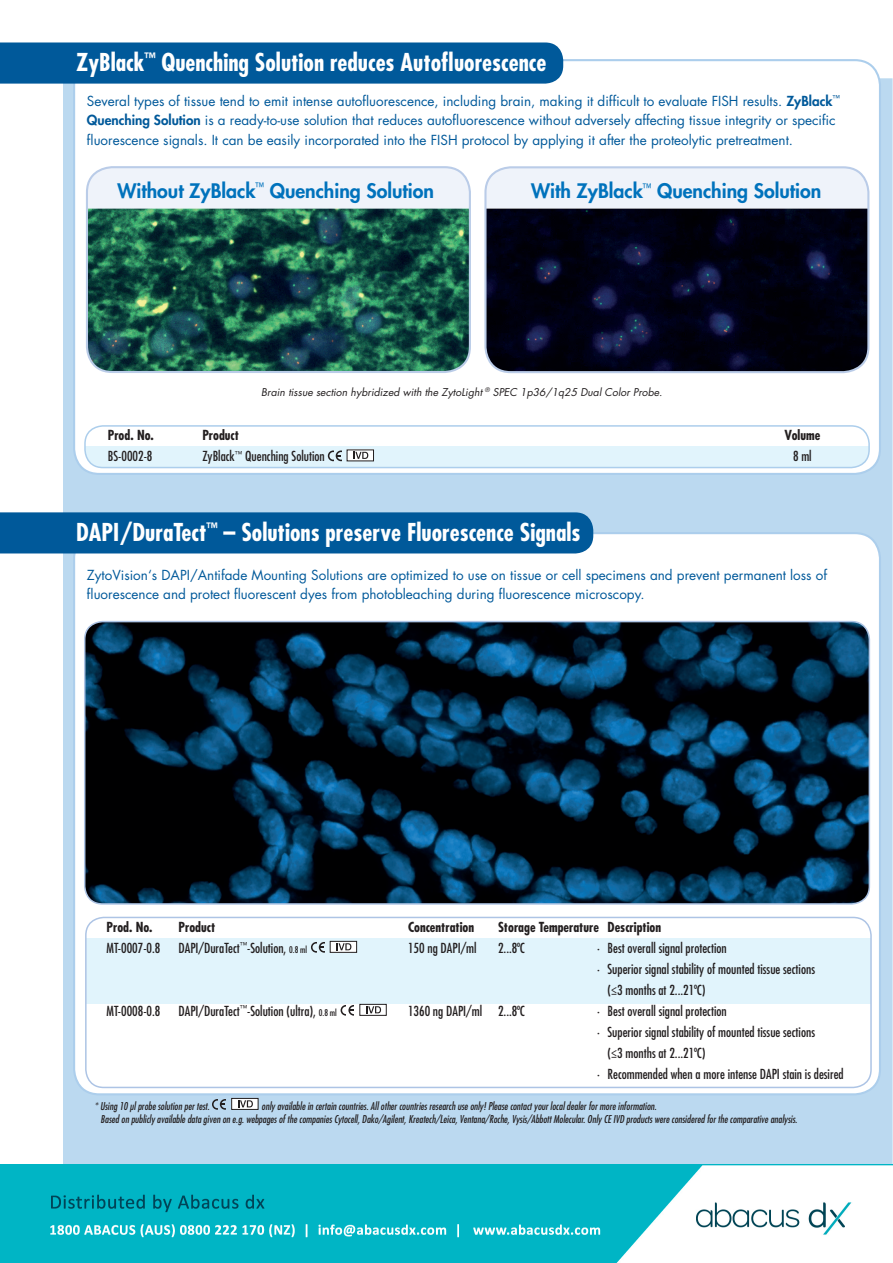
<style>
.page{position:relative;width:893px;height:1263px;background:#fff}
.page>*{position:absolute;margin:0;border:0;box-sizing:border-box;transform-origin:0 0}
.t1{font:700 condensed 24px "Futura Std";color:#fff}
.t2{font:800 19.5px "Futura Std";color:#0072bc}
.t3{font:13.5px/19.5px "Futura Std";color:#00599a}
.t4{font:condensed 13.5px "Futura Std";color:#231f20}
.t5{font:700 condensed 13.5px "Futura Std";color:#231f20}
.t6{font:italic condensed 10.5px/12.6px "Futura Std";color:#231f20}
.t7{font:italic 10.5px "Futura Std";color:#231f20}
.s1{font-weight:800}
.s2{font-size:9px}
</style>
<div class="page">
<div style="left:63px;top:78px;width:830px;height:1086px;background:#bbd9f0"></div>
<div style="left:74px;top:60px;width:806px;height:414px;background:#fff;border-radius:25px"></div>
<div style="left:87px;top:167px;width:383px;height:205px;background:#eff3fa;border-radius:25px"></div>
<img style="left:87px;top:209px;width:383px;height:163px">
<div style="left:86px;top:166px;width:385px;height:207px;border:2px solid #bacce8;border-radius:25px"></div>
<div style="left:485px;top:167px;width:383px;height:205px;background:#eff3fa;border-radius:25px"></div>
<img style="left:487px;top:209px;width:381px;height:163px">
<div style="left:484px;top:166px;width:385px;height:207px;border:2px solid #bacce8;border-radius:25px"></div>
<div style="left:0;top:42px;width:563px;height:42px;background:#00599a"></div>
<div style="left:85px;top:446px;width:784px;height:22px;background:#e1f4fc"></div>
<div style="left:84px;top:425px;width:786px;height:43px;border:2px solid #acceec;border-radius:18px"></div>
<svg style="left:328px;top:450px;width:13px;height:11px"></svg>
<svg style="left:349px;top:451px;width:23px;height:8px"></svg>
<svg style="left:353px;top:452px;width:15px;height:7px"></svg>
<div style="left:74px;top:533px;width:806px;height:561px;background:#fff;border-radius:25px"></div>
<img style="left:85px;top:622px;width:784px;height:282px">
<div style="left:84px;top:621px;width:786px;height:284px;border:2px solid #adc4e5;border-radius:18px"></div>
<div style="left:86px;top:938px;width:785px;height:65px;background:#e1f4fc"></div>
<div style="left:85px;top:917px;width:787px;height:171px;border:2px solid #adc4e5;border-radius:18px"></div>
<svg style="left:311px;top:942px;width:13px;height:11px"></svg>
<svg style="left:332px;top:943px;width:23px;height:8px"></svg>
<div style="left:330px;top:941px;width:27px;height:12px;border:1px solid #231f20"></div>
<svg style="left:337px;top:943px;width:14px;height:7px"></svg>
<svg style="left:341px;top:1005px;width:13px;height:11px"></svg>
<div style="left:359px;top:1004px;width:28px;height:12px;border:1px solid #231f20"></div>
<svg style="left:366px;top:1006px;width:15px;height:7px"></svg>
<div style="left:0;top:512px;width:593px;height:41px;background:#00599a"></div>
<svg style="left:212px;top:1099px;width:13px;height:11px"></svg>
<div style="left:232px;top:1098px;width:26px;height:11px;background:#fff"></div>
<div style="left:231px;top:1098px;width:28px;height:12px;border:1px solid #231f20"></div>
<svg style="left:238px;top:1100px;width:15px;height:7px"></svg>
<img style="left:0;top:1164px;width:893px;height:99px">
<h1 class="t1" style="left:76px;top:47px;width:472px">ZyBlack<sup>™</sup> Quenching Solution reduces Autofluorescence</h1>
<p class="t3" style="left:87px;top:91px;width:754px">Several types of tissue tend to emit intense autofluorescence, including brain, making it difficult to evaluate FISH results. <span class="s1">ZyBlack</span><sup>™<br></sup><span class="s1">Quenching Solution</span> is a ready-to-use solution that reduces autofluorescence without adversely affecting tissue integrity or specific fluorescence signals. It can be easily incorporated into the FISH protocol by applying it after the proteolytic pretreatment.</p>
<h2 class="t2" style="left:117px;top:178px;width:318px">Without ZyBlack<sup>™</sup> Quenching Solution</h2>
<h2 class="t2" style="left:531px;top:179px;width:292px">With ZyBlack<sup>™</sup> Quenching Solution</h2>
<p class="t7" style="left:261px;top:385px;width:403px">Brain tissue section hybridized with the ZytoLight <sup>®</sup> SPEC 1p36/1q25 Dual Color Probe.</p>
<p class="t5" style="left:108px;top:427px;width:48px">Prod. No.</p>
<p class="t5" style="left:202px;top:427px;width:38px">Product</p>
<p class="t5" style="left:784px;top:427px;width:37px">Volume</p>
<p class="t4" style="left:108px;top:448px;width:46px">BS-0002-8</p>
<p class="t4" style="left:202px;top:448px;width:124px">ZyBlack<sup>™</sup> Quenching Solution</p>
<p class="t4" style="left:793px;top:448px;width:20px">8 ml</p>
<h1 class="t1" style="left:76px;top:517px;width:506px">DAPI/DuraTect<sup>™</sup> – Solutions preserve Fluorescence Signals</h1>
<p class="t3" style="left:87px;top:565px;width:742px">ZytoVision‘s DAPI/Antifade Mounting Solutions are optimized to use on tissue or cell specimens and prevent permanent loss of fluorescence and protect fluorescent dyes from photobleaching during fluorescence microscopy.</p>
<p class="t5" style="left:106px;top:918px;width:48px">Prod. No.</p>
<p class="t5" style="left:178px;top:918px;width:38px">Product</p>
<p class="t5" style="left:408px;top:918px;width:68px">Concentration</p>
<p class="t5" style="left:498px;top:918px;width:165px">Storage Temperature Description</p>
<p class="t4" style="left:106px;top:940px;width:55px">MT-0007-0.8</p>
<p class="t4" style="left:178px;top:940px;width:130px">DAPI/DuraTect<sup>™</sup>-Solution, <span class="s2">0.8 ml</span></p>
<p class="t4" style="left:408px;top:940px;width:70px">150 ng DAPI/ml</p>
<p class="t4" style="left:498px;top:940px;width:28px">2...8ºC</p>
<p class="t4" style="left:597px;top:940px;width:131px">· Best overall signal protection</p>
<p class="t4" style="left:597px;top:961px;width:219px">· Superior signal stability of mounted tissue sections</p>
<p class="t4" style="left:607px;top:982px;width:99px">(≤3 months at 2...21ºC)</p>
<p class="t4" style="left:106px;top:1003px;width:55px">MT-0008-0.8</p>
<p class="t4" style="left:178px;top:1003px;width:160px">DAPI/DuraTect<sup>™</sup>-Solution (ultra), <span class="s2">0.8 ml</span></p>
<p class="t4" style="left:408px;top:1003px;width:118px">1360 ng DAPI/ml 2...8ºC</p>
<p class="t4" style="left:597px;top:1003px;width:131px">· Best overall signal protection</p>
<p class="t4" style="left:597px;top:1024px;width:219px">· Superior signal stability of mounted tissue sections</p>
<p class="t4" style="left:607px;top:1045px;width:99px">(≤3 months at 2...21ºC)</p>
<p class="t4" style="left:597px;top:1066px;width:248px">· Recommended when a more intense DAPI stain is desired</p>
<p class="t6" style="left:101px;top:1100px;width:698px;text-indent:161px">only available in certain countries. All other countries research use only! Please contact your local dealer for more information.<br>Based on publicly available data given on e.g. webpages of the companies Cytocell, Dako/Agilent, Kreatech/Leica, Ventana/Roche, Vysis/Abbott Molecular. Only CE IVD products were considered for the comparative analysis.</p>
<p class="t6" style="left:94px;top:1100px;width:117px">* Using 10 µl probe solution per test.</p>
</div>
